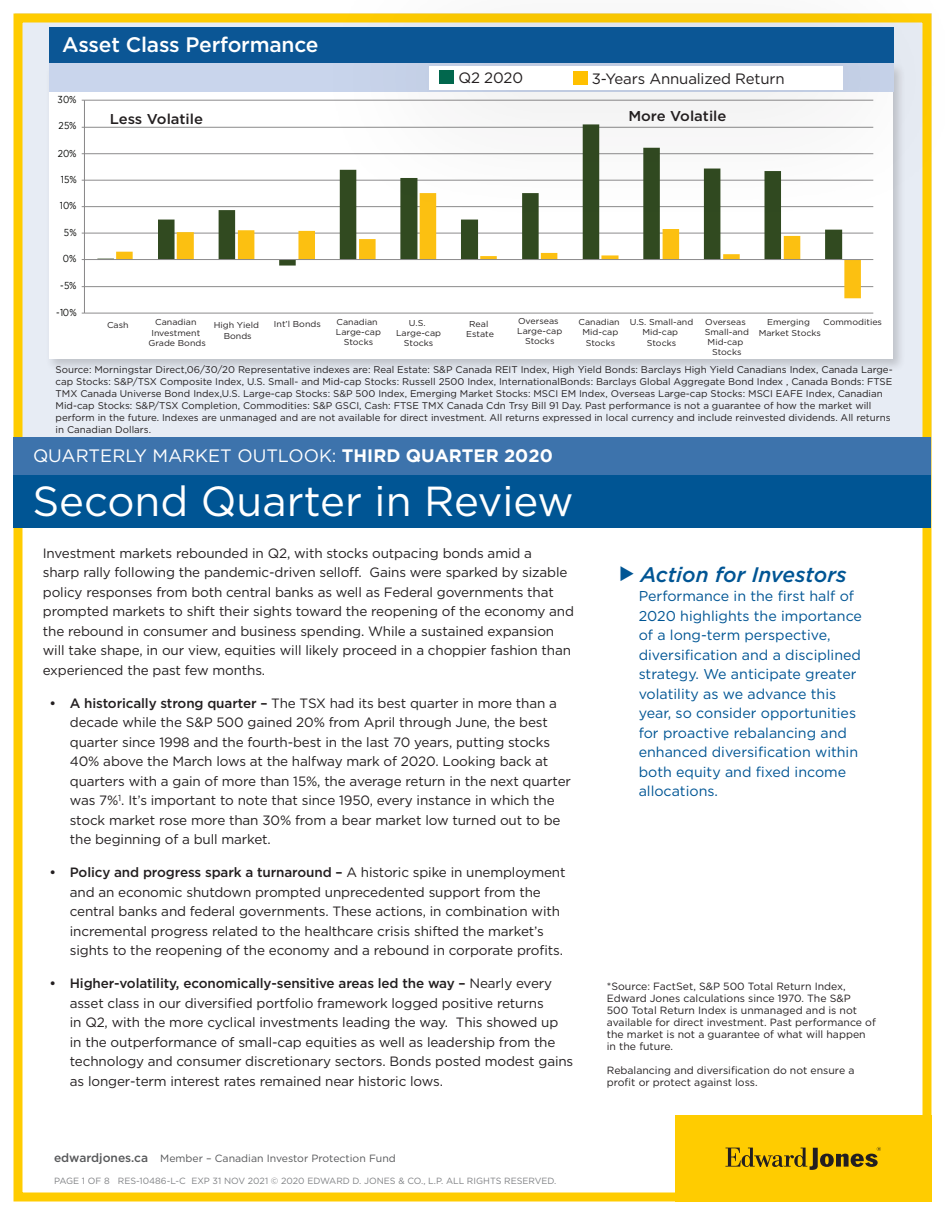
<style>
.page{position:relative;width:945px;height:1215px;background:#fff}
.page>*{position:absolute;margin:0;border:0;box-sizing:border-box;transform-origin:0 0}
.Headline_Grey{font:42px "Gotham";color:#fff}
.Body{font:500 21px "Gotham";letter-spacing:-.01em;color:#fff}
.Sub_Heads{font:italic 500 21px "Gotham";color:#005594}
.t1{font:18px "Gotham";color:#fff}
.Body-2{font:15px "Gotham";letter-spacing:-.01em;color:#231f20}
.ACTION_FOR_INVESTORS{font:14.25px/19.5px "Gotham";color:#005594}
.t2{font:500 14.25px "Gotham";color:#231f20;scale:1.04 1}
.Body-3{font:13.5px/19.5px "Gotham";letter-spacing:-.01em;color:#231f20}
.t3{font:10.5px/12px "Gotham";color:#231f20}
.t4{font:10.5px "Gotham";color:#57585a}
.t5{font:10.05px "Gotham";letter-spacing:.015em;color:#040503;scale:.87 1}
.Disclaimer{font:9.75px/12px "Gotham";color:#231f20}
.t6{font:9px "Gotham";color:#808285}
.t7{font:8.55px/10.2px "Gotham";color:#231f20;text-align:center;scale:1.04 1}
.s1{font-weight:700}
.s2{font-weight:500}
.s3{font-weight:500;font-size:12px}
</style>
<div class="page">
<div style="left:15px;top:14px;width:917px;height:466px;background:#e7ecf4"></div>
<div style="left:14px;top:14px;width:918px;height:1188px;border:9px solid #fc0"></div>
<div style="left:675px;top:1115px;width:257px;height:87px;background:#fc0"></div>
<svg style="left:725px;top:1147px;width:156px;height:23px"></svg>
<div style="left:14px;top:437px;width:918px;height:91px;background:#005594"></div>
<div style="left:14px;top:437px;width:918px;height:37px;background:#3d73ac"></div>
<div style="left:46px;top:61px;width:860px;height:311px;background:#231f20;opacity:.2"></div>
<div style="left:49px;top:65px;width:844px;height:294px;background:#fff"></div>
<hr style="left:84px;top:313px;width:789px;height:1px;background:#8a898a">
<hr style="left:84px;top:286px;width:789px;height:1px;background:#8a898a">
<hr style="left:84px;top:233px;width:789px;height:1px;background:#8a898a">
<hr style="left:84px;top:206px;width:789px;height:1px;background:#8a898a">
<hr style="left:84px;top:180px;width:789px;height:1px;background:#8a898a">
<hr style="left:84px;top:153px;width:789px;height:1px;background:#8a898a">
<hr style="left:84px;top:127px;width:789px;height:1px;background:#8a898a">
<hr style="left:84px;top:100px;width:789px;height:1px;background:#8a898a">
<svg style="left:97px;top:126px;width:196px;height:133px"></svg>
<svg style="left:116px;top:193px;width:745px;height:105px"></svg>
<hr style="left:84px;top:100px;width:1px;height:213px;background:#8a898a">
<hr style="left:84px;top:259px;width:789px;height:1px;background:#8a898a">
<div style="left:49px;top:58px;width:844px;height:34px;background:#c9d5ec"></div>
<div style="left:293px;top:0;width:652px;height:239px;background:#231f20;opacity:.12"></div>
<div style="left:429px;top:66px;width:414px;height:24px;background:#fff"></div>
<div style="left:440px;top:71px;width:14px;height:13px;background:#01674d"></div>
<div style="left:573px;top:71px;width:14px;height:13px;background:#ffc000"></div>
<div style="left:49px;top:27px;width:844px;height:36px;background:#0b5695"></div>
<p class="Body" style="left:62px;top:31px;width:258px">Asset Class Performance</p>
<p class="t5" style="left:58px;top:94px;width:23px">30%</p>
<p class="Body-2" style="left:458px;top:68px;width:66px">Q2 2020</p>
<p class="Body-2" style="left:592px;top:69px;width:195px">3-Years Annualized Return</p>
<p class="t5" style="left:59px;top:120px;width:22px">25%</p>
<p class="t5" style="left:58px;top:147px;width:23px">20%</p>
<p class="t5" style="left:61px;top:174px;width:20px">15%</p>
<p class="t5" style="left:60px;top:200px;width:21px">10%</p>
<p class="t5" style="left:64px;top:227px;width:16px">5%</p>
<p class="t5" style="left:63px;top:253px;width:17px">0%</p>
<p class="t5" style="left:60px;top:280px;width:20px">-5%</p>
<p class="t2" style="left:110px;top:109px;width:91px">Less Volatile</p>
<p class="t2" style="left:628px;top:107px;width:96px">More Volatile</p>
<p class="t5" style="left:56px;top:307px;width:25px">-10%</p>
<p class="t7" style="left:107px;top:319px;width:22px">Cash</p>
<p class="t7" style="left:149px;top:317px;width:57px">Canadian<br>Investment<br>Grade Bonds</p>
<p class="t7" style="left:336px;top:316px;width:45px">Canadian<br>Large-cap<br>Stocks</p>
<p class="t7" style="left:396px;top:317px;width:45px">U.S.<br>Large-cap<br>Stocks</p>
<p class="t7" style="left:517px;top:316px;width:45px">Overseas<br>Large-cap<br>Stocks</p>
<p class="t7" style="left:579px;top:317px;width:41px">Canadian<br>Mid-cap<br>Stocks</p>
<p class="t7" style="left:630px;top:317px;width:63px">U.S. Small-and<br>Mid-cap<br>Stocks</p>
<p class="t7" style="left:705px;top:316px;width:44px">Overseas<br>Small-and<br>Mid-cap<br>Stocks</p>
<p class="t7" style="left:759px;top:317px;width:61px">Emerging<br>Market Stocks</p>
<p class="t7" style="left:469px;top:318px;width:20px">Real</p>
<p class="t7" style="left:823px;top:317px;width:58px">Commodities</p>
<p class="t7" style="left:466px;top:329px;width:28px">Estate</p>
<p class="t7" style="left:214px;top:320px;width:45px">High Yield<br>Bonds</p>
<p class="t7" style="left:274px;top:319px;width:47px">Int’l Bonds</p>
<p class="Disclaimer" style="left:56px;top:363px;width:839px">Source: Morningstar Direct,06/30/20 Representative indexes are: Real Estate: S&amp;P Canada REIT Index, High Yield Bonds: Barclays High Yield Canadians Index, Canada Large&shy;cap Stocks: S&amp;P/TSX Composite Index, U.S. Small- and Mid-cap Stocks: Russell 2500 Index, InternationalBonds: Barclays Global Aggregate Bond Index , Canada Bonds: FTSE TMX Canada Universe Bond Index,U.S. Large-cap Stocks: S&amp;P 500 Index, Emerging Market Stocks: MSCI EM Index, Overseas Large-cap Stocks: MSCI EAFE Index, Canadian Mid-cap Stocks: S&amp;P/TSX Completion, Commodities: S&amp;P GSCI, Cash: FTSE TMX Canada Cdn Trsy Bill 91 Day. Past performance is not a guarantee of how the market will perform in the future. Indexes are unmanaged and are not available for direct investment. All returns expressed in local currency and include reinvested dividends. All returns in Canadian Dollars.</p>
<h3 class="t1" style="left:33px;top:444px;width:521px">QUARTERLY MARKET OUTLOOK: <span class="s1">THIRD QUARTER 2020</span></h3>
<p class="Headline_Grey" style="left:32px;top:474px;width:543px">Second Quarter in Review</p>
<p class="Body-3" style="left:43px;top:543px;width:533px">Investment markets rebounded in Q2, with stocks outpacing bonds amid a<br>sharp rally following the pandemic-driven selloff. Gains were sparked by sizable policy responses from both central banks as well as Federal governments that prompted markets to shift their sights toward the reopening of the economy and the rebound in consumer and business spending. While a sustained expansion will take shape, in our view, equities will likely proceed in a choppier fashion than experienced the past few months.</p>
<p class="Body-3" style="left:70px;top:693px;width:503px;text-indent:-20px"><span class="s2">• A historically strong quarter –</span> The TSX had its best quarter in more than a decade while the S&amp;P 500 gained 20% from April through June, the best quarter since 1998 and the fourth-best in the last 70 years, putting stocks 40% above the March lows at the halfway mark of 2020. Looking back at quarters with a gain of more than 15%, the average return in the next quarter was 7%<sup>1</sup>. It’s important to note that since 1950, every instance in which the stock market rose more than 30% from a bear market low turned out to be the beginning of a bull market.</p>
<p class="Body-3" style="left:70px;top:863px;width:497px;text-indent:-20px"><span class="s2">• Policy and progress spark a turnaround –</span> A historic spike in unemployment and an economic shutdown prompted unprecedented support from the central banks and federal governments. These actions, in combination with incremental progress related to the healthcare crisis shifted the market’s sights to the reopening of the economy and a rebound in corporate profits.</p>
<p class="Body-3" style="left:70px;top:974px;width:505px;text-indent:-20px"><span class="s2">• Higher-volatility, economically-sensitive areas led the way –</span> Nearly every asset class in our diversified portfolio framework logged positive returns<br>in Q2, with the more cyclical investments leading the way. This showed up in the outperformance of small-cap equities as well as leadership from the technology and consumer discretionary sectors. Bonds posted modest gains as longer-term interest rates remained near historic lows.</p>
<p class="t4" style="left:54px;top:1152px;width:343px"><span class="s3">edwardjones.ca</span> Member – Canadian Investor Protection Fund</p>
<p class="t6" style="left:54px;top:1175px;width:504px">PAGE 1 OF 8 RES-10486-L-C EXP 31 NOV 2021 © 2020 EDWARD D. JONES &amp; CO., L.P. ALL RIGHTS RESERVED.</p>
<p class="Sub_Heads" style="left:619px;top:560px;width:229px">◆ Action for Investors</p>
<p class="ACTION_FOR_INVESTORS" style="left:639px;top:586px;width:225px">Performance in the first half of<br>2020 highlights the importance of a long-term perspective, diversification and a disciplined strategy. We anticipate greater volatility as we advance this year, so consider opportunities for proactive rebalancing and enhanced diversification within both equity and fixed income allocations.</p>
<p class="t3" style="left:607px;top:980px;width:271px">*Source: FactSet, S&amp;P 500 Total Return Index, Edward Jones calculations since 1970. The S&amp;P<br>500 Total Return Index is unmanaged and is not available for direct investment. Past performance of the market is not a guarantee of what will happen in the future.</p>
<p class="t3" style="left:607px;top:1064px;width:249px">Rebalancing and diversification do not ensure a profit or protect against loss.</p>
</div>
